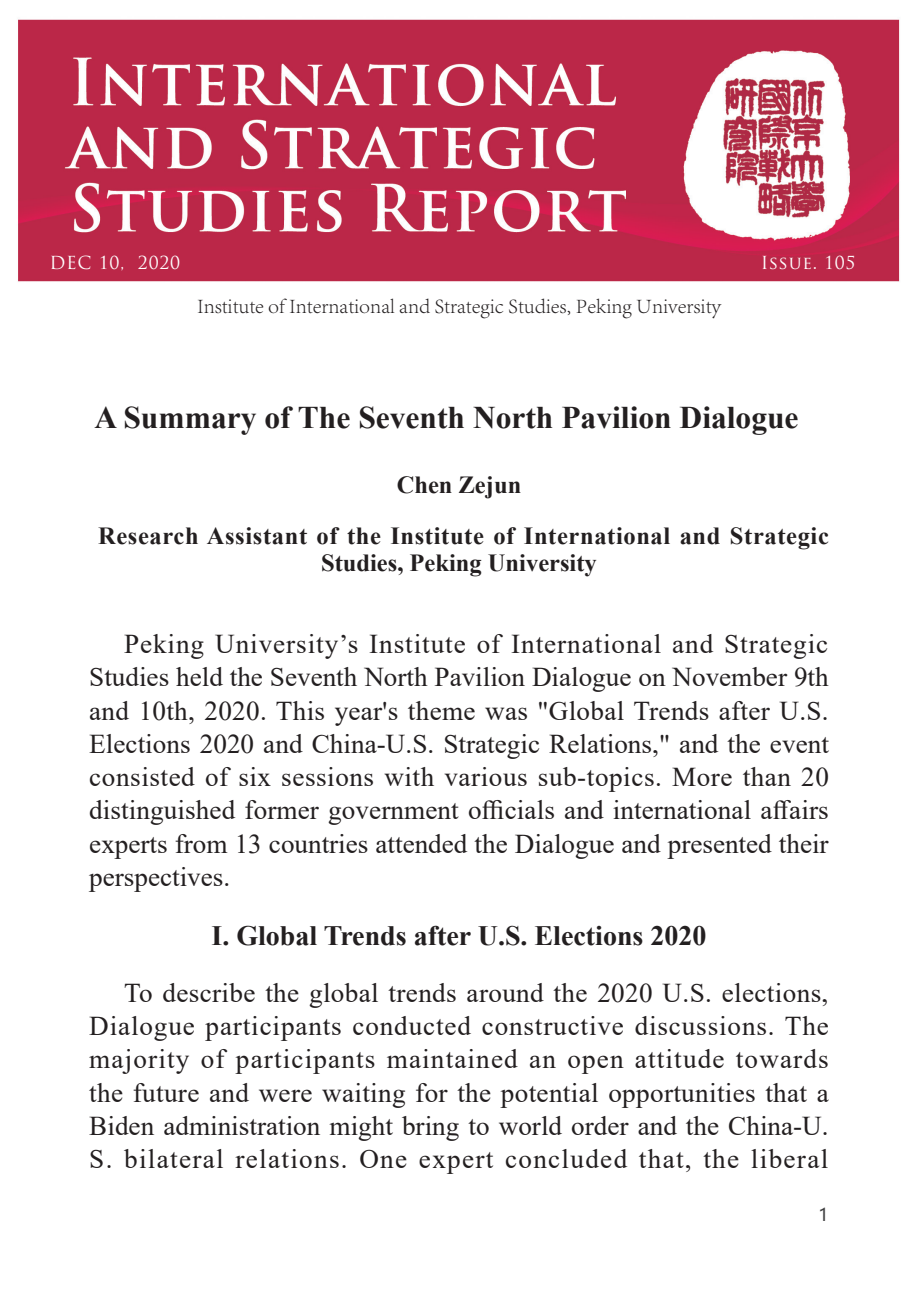
<style>
.page{position:relative;width:918px;height:1290px;background:#fff}
.page>*{position:absolute;margin:0;border:0;box-sizing:border-box;transform-origin:0 0}
.t1{font:700 31.5px "Times New Roman";color:#231f20}
.小标题{font:700 28px "Times New Roman";color:#231f20}
.小标题-2{font:27.12px/33.2px "Times New Roman";letter-spacing:.025em;color:#231f20;text-align:justify}
.小标题-3{font:700 24.5px/26.2px "Times New Roman";letter-spacing:.025em;color:#231f20;text-align:center}
.小标题-4{font:700 24.5px "Times New Roman";color:#231f20}
.t2{font:300 21px "Adobe Song Std";color:#231f20}
.t3{font:17.5px "Trajan Pro";letter-spacing:.04em;color:#fff}
.t4{font:17.5px "Microsoft Ya Hei";color:#3e3e3f}
</style>
<div class="page">
<img style="left:18px;top:19px;width:882px;height:263px">
<p class="t3" style="left:50px;top:251px;width:132px">DEC 10, 2020</p>
<p class="t3" style="left:760px;top:251px;width:96px">Issue. 105</p>
<p class="t2" style="left:197px;top:294px;width:525px">Institute of International and Strategic Studies, Peking University</p>
<p class="t1" style="left:95px;top:395px;width:705px">A Summary of The Seventh North Pavilion Dialogue</p>
<p class="小标题-4" style="left:397px;top:467px;width:126px">Chen Zejun</p>
<p class="小标题-3" style="left:98px;top:522px;width:732px">Research Assistant of the Institute of International and Strategic<br>Studies, Peking University</p>
<p class="小标题-2" style="left:89px;top:626px;width:741px;text-indent:35px">Peking University’s Institute of International and Strategic Studies held the Seventh North Pavilion Dialogue on November 9th and 10th, 2020. This year's theme was "Global Trends after U.S.<br>Elections 2020 and China-U.S. Strategic Relations," and the event consisted of six sessions with various sub-topics. More than 20 distinguished former government officials and international affairs experts from 13 countries attended the Dialogue and presented their perspectives.</p>
<p class="小标题" style="left:211px;top:915px;width:496px">I. Global Trends after U.S. Elections 2020</p>
<p class="小标题-2" style="left:89px;top:975px;width:741px;text-indent:35px">To describe the global trends around the 2020 U.S. elections, Dialogue participants conducted constructive discussions. The majority of participants maintained an open attitude towards the future and were waiting for the potential opportunities that a Biden administration might bring to world order and the China-U.<br>S. bilateral relations. One expert concluded that, the liberal</p>
<p class="t4" style="left:818px;top:1202px;width:12px">1</p>
</div>
